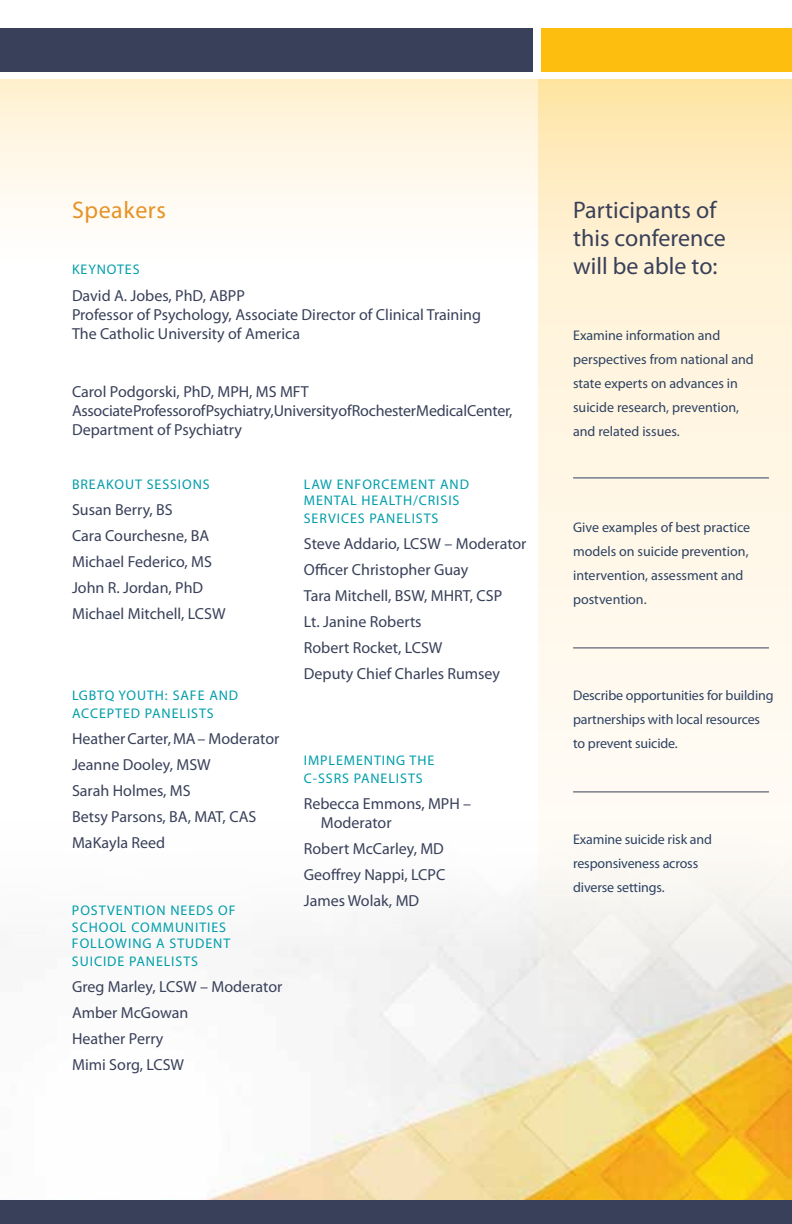
<style>
.page{position:relative;width:792px;height:1224px;background:#fff}
.page>*{position:absolute;margin:0;border:0;box-sizing:border-box;transform-origin:0 0}
.t1{font:24px/28px "Myriad Pro";color:#394059}
.t2{font:24px "Myriad Pro";letter-spacing:.025em;color:#e69224}
.t3{font:16px/26px "Myriad Pro";color:#394059}
.t4{font:14px/24px "Myriad Pro";letter-spacing:-.005em;color:#2d4262}
.t5{font:14px/17px "Myriad Pro";letter-spacing:.065em;color:#009eaa}
</style>
<div class="page">
<img style="left:205px;top:865px;width:587px;height:335px">
<div style="left:0;top:80px;width:792px;height:184px;background:linear-gradient(to bottom,#fff1d1,#fff)"></div>
<svg style="left:539px;top:80px;width:253px;height:1017px"></svg>
<svg style="left:0;top:80px;width:1px;height:184px"></svg>
<div style="left:0;top:29px;width:533px;height:43px;background:#394059"></div>
<div style="left:541px;top:29px;width:251px;height:43px;background:#febe10"></div>
<div style="left:0;top:1200px;width:792px;height:24px;background:#394059"></div>
<hr style="left:573px;top:478px;width:196px;height:1px;background:#2d4262">
<hr style="left:573px;top:648px;width:196px;height:1px;background:#394059">
<hr style="left:573px;top:792px;width:196px;height:1px;background:#394059">
<h1 class="t2" style="left:72px;top:195px;width:95px">Speakers</h1>
<p class="t5" style="left:72px;top:261px;width:69px">KEYNOTES</p>
<p class="t3" style="left:72px;top:285px;width:411px;line-height:19.2px">David A. Jobes, PhD, ABPP<br>Professor of Psychology, Associate Director of Clinical Training<br>The Catholic University of America</p>
<p class="t3" style="left:72px;top:381px;width:442px;line-height:19.2px">Carol Podgorski, PhD, MPH, MS MFT<br>Associate Professor of Psychiatry, University of Rochester Medical Center,<br>Department of Psychiatry</p>
<p class="t5" style="left:72px;top:476px;width:139px">BREAKOUT SESSIONS</p>
<p class="t3" style="left:72px;top:497px;width:155px">Susan Berry, BS<br>Cara Courchesne, BA<br>Michael Federico, MS<br>John R. Jordan, PhD<br>Michael Mitchell, LCSW</p>
<p class="t5" style="left:72px;top:687px;width:168px;line-height:17.6px">LGBTQ YOUTH: SAFE AND<br>ACCEPTED PANELISTS</p>
<p class="t3" style="left:72px;top:725px;width:209px">Heather Carter, MA – Moderator<br>Jeanne Dooley, MSW<br>Sarah Holmes, MS<br>Betsy Parsons, BA, MAT, CAS<br>MaKayla Reed</p>
<p class="t5" style="left:72px;top:901px;width:165px">POSTVENTION NEEDS OF<br>SCHOOL COMMUNITIES<br>FOLLOWING A STUDENT<br>SUICIDE PANELISTS</p>
<p class="t3" style="left:72px;top:973px;width:212px">Greg Marley, LCSW – Moderator<br>Amber McGowan<br>Heather Perry<br>Mimi Sorg, LCSW</p>
<p class="t5" style="left:304px;top:475px;width:167px">LAW ENFORCEMENT AND<br>MENTAL HEALTH/CRISIS<br>SERVICES PANELISTS</p>
<p class="t3" style="left:304px;top:531px;width:224px">Steve Addario, LCSW – Moderator<br>Officer Christopher Guay<br>Tara Mitchell, BSW, MHRT, CSP<br>Lt. Janine Roberts<br>Robert Rocket, LCSW<br>Deputy Chief Charles Rumsey</p>
<p class="t5" style="left:304px;top:751px;width:132px;line-height:18px">IMPLEMENTING THE<br>C-SSRS PANELISTS</p>
<p class="t3" style="left:321px;top:794px;width:152px;line-height:19.2px;text-indent:-17px">Rebecca Emmons, MPH –<br>Moderator</p>
<p class="t3" style="left:304px;top:836px;width:143px;text-align:justify">Robert McCarley, MD Geoffrey Nappi, LCPC James Wolak, MD</p>
<h1 class="t1" style="left:573px;top:196px;width:154px">Participants of this conference will be able to:</h1>
<p class="t4" style="left:573px;top:323px;width:182px">Examine information and perspectives from national and state experts on advances in suicide research, prevention, and related issues.</p>
<p class="t4" style="left:573px;top:515px;width:179px">Give examples of best practice models on suicide prevention, intervention, assessment and postvention.</p>
<p class="t4" style="left:573px;top:683px;width:202px">Describe opportunities for building partnerships with local resources to prevent suicide.</p>
<p class="t4" style="left:573px;top:827px;width:140px">Examine suicide risk and responsiveness across diverse settings.</p>
</div>
